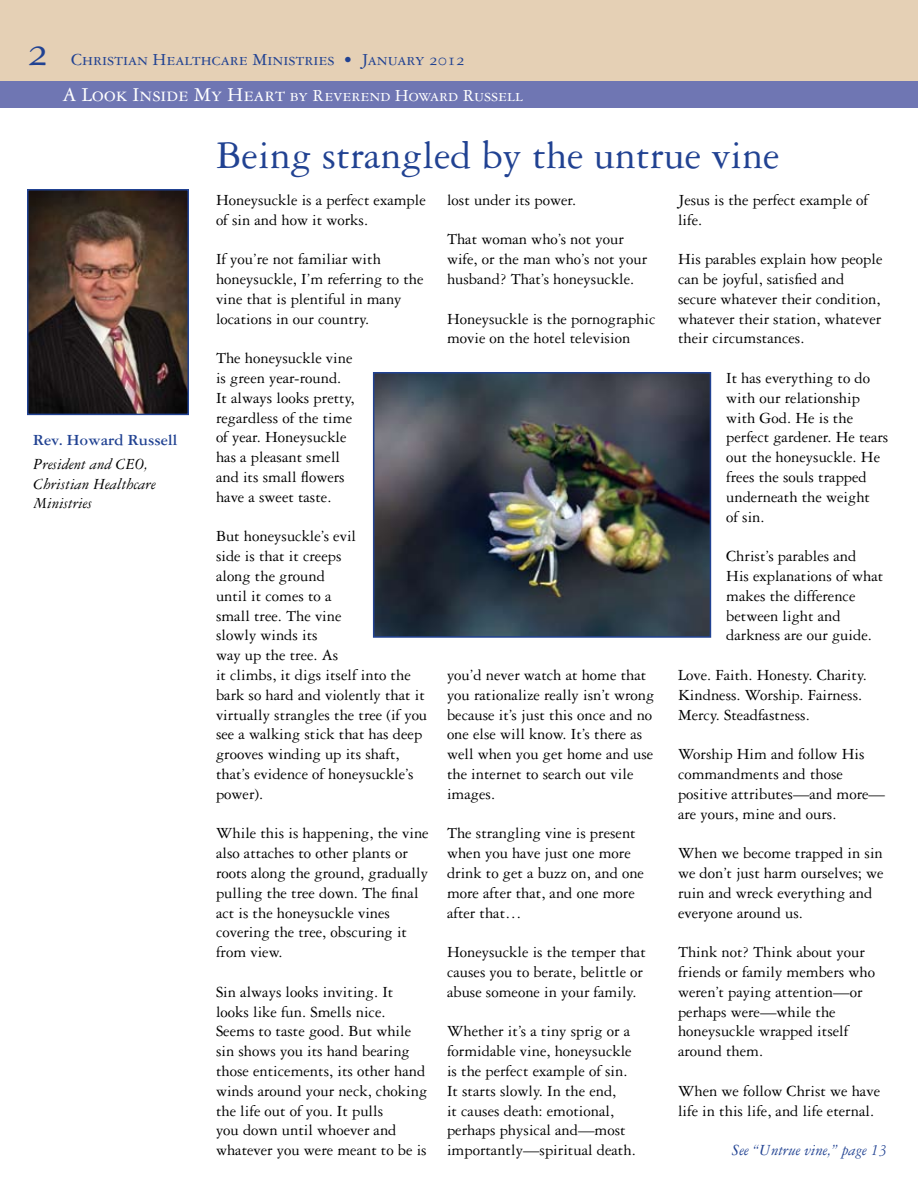
<style>
.page{position:relative;width:918px;height:1188px;background:#fff}
.page>*{position:absolute;margin:0;border:0;box-sizing:border-box;transform-origin:0 0}
.t1{font:45px "Garamond Three SC";color:#214292}
.t2{font:42px "Garamond Three";color:#214292}
.t3{font:18px/35.7px "Garamond Three SC";color:#214292}
.t4{font:16.5px/19.8px "Garamond Three";color:#000}
.t5{font:italic 16.5px/19.8px "Garamond Three";color:#000}
.t6{font:italic 16.5px "Garamond Three";color:#214292}
.t7{font:700 16.5px "Garamond Three";color:#214292}
.s1{font-size:21px;color:#fff}
.s2{color:#fff}
</style>
<div class="page">
<img style="left:30px;top:192px;width:156px;height:220px">
<div style="left:27px;top:189px;width:162px;height:226px;border:2px solid #214292"></div>
<div style="left:0;top:0;width:918px;height:81px;background:#e5d0b5"></div>
<div style="left:0;top:81px;width:918px;height:27px;background:#6f76b3"></div>
<img style="left:376px;top:375px;width:332px;height:260px">
<div style="left:373px;top:372px;width:338px;height:266px;border:2px solid #214292"></div>
<h1 class="t1" style="left:27px;top:27px;width:24px">2</h1>
<p class="t3" style="left:63px;top:42px;width:462px;text-indent:9px">Christian Healthcare Ministries • January 2012<br><span class="s1">A Look Inside My Heart</span> <span class="s2">by Reverend Howard Russell</span></p>
<h2 class="t2" style="left:216px;top:132px;width:565px">Being strangled by the untrue vine</h2>
<p class="t4" style="left:216px;top:190px;width:211px">Honeysuckle is a perfect example of sin and how it works.</p>
<p class="t4" style="left:216px;top:249px;width:209px">If you’re not familiar with honeysuckle, I’m referring to the vine that is plentiful in many locations in our country.</p>
<p class="t4" style="left:216px;top:348px;width:140px">The honeysuckle vine is green year-round.<br>It always looks pretty, regardless of the time of year. Honeysuckle has a pleasant smell and its small flowers have a sweet taste.</p>
<p class="t4" style="left:216px;top:526px;width:213px">But honeysuckle’s evil<br>side is that it creeps<br>along the ground<br>until it comes to a<br>small tree. The vine<br>slowly winds its<br>way up the tree. As<br>it climbs, it digs itself into the bark so hard and violently that it virtually strangles the tree (if you see a walking stick that has deep grooves winding up its shaft, that’s evidence of honeysuckle’s power).</p>
<p class="t4" style="left:216px;top:823px;width:214px">While this is happening, the vine also attaches to other plants or roots along the ground, gradually pulling the tree down. The final act is the honeysuckle vines covering the tree, obscuring it from view.</p>
<p class="t4" style="left:216px;top:982px;width:213px">Sin always looks inviting. It looks like fun. Smells nice.<br>Seems to taste good. But while sin shows you its hand bearing those enticements, its other hand winds around your neck, choking the life out of you. It pulls<br>you down until whoever and whatever you were meant to be is</p>
<p class="t4" style="left:678px;top:190px;width:192px">Jesus is the perfect example of life.</p>
<p class="t4" style="left:678px;top:249px;width:206px">His parables explain how people can be joyful, satisfied and secure whatever their condition, whatever their station, whatever their circumstances.</p>
<p class="t4" style="left:726px;top:368px;width:164px">It has everything to do with our relationship with God. He is the perfect gardener. He tears out the honeysuckle. He frees the souls trapped underneath the weight<br>of sin.</p>
<p class="t4" style="left:726px;top:546px;width:159px">Christ’s parables and<br>His explanations of what makes the difference between light and darkness are our guide.</p>
<p class="t4" style="left:678px;top:665px;width:190px">Love. Faith. Honesty. Charity.<br>Kindness. Worship. Fairness.<br>Mercy. Steadfastness.</p>
<p class="t4" style="left:678px;top:744px;width:209px">Worship Him and follow His commandments and those positive attributes—and more— are yours, mine and ours.</p>
<p class="t4" style="left:678px;top:843px;width:207px">When we become trapped in sin we don’t just harm ourselves; we ruin and wreck everything and everyone around us.</p>
<p class="t4" style="left:678px;top:942px;width:199px">Think not? Think about your friends or family members who weren’t paying attention—or perhaps were—while the honeysuckle wrapped itself around them.</p>
<p class="t4" style="left:678px;top:1081px;width:204px">When we follow Christ we have life in this life, and life eternal.</p>
<p class="t6" style="left:732px;top:1141px;width:157px">See “Untrue vine,” page 13</p>
<p class="t4" style="left:447px;top:190px;width:131px">lost under its power.</p>
<p class="t4" style="left:447px;top:229px;width:202px">That woman who’s not your wife, or the man who’s not your husband? That’s honeysuckle.</p>
<p class="t4" style="left:447px;top:309px;width:210px">Honeysuckle is the pornographic movie on the hotel television</p>
<p class="t7" style="left:33px;top:431px;width:146px">Rev. Howard Russell</p>
<p class="t5" style="left:33px;top:454px;width:124px">President and CEO,<br>Christian Healthcare<br>Ministries</p>
<p class="t4" style="left:447px;top:665px;width:209px">you’d never watch at home that you rationalize really isn’t wrong because it’s just this once and no one else will know. It’s there as well when you get home and use the internet to search out vile images.</p>
<p class="t4" style="left:447px;top:823px;width:199px">The strangling vine is present when you have just one more drink to get a buzz on, and one more after that, and one more after that…</p>
<p class="t4" style="left:447px;top:942px;width:200px">Honeysuckle is the temper that causes you to berate, belittle or abuse someone in your family.</p>
<p class="t4" style="left:447px;top:1021px;width:190px">Whether it’s a tiny sprig or a formidable vine, honeysuckle is the perfect example of sin.<br>It starts slowly. In the end,<br>it causes death: emotional, perhaps physical and—most importantly—spiritual death.</p>
</div>
